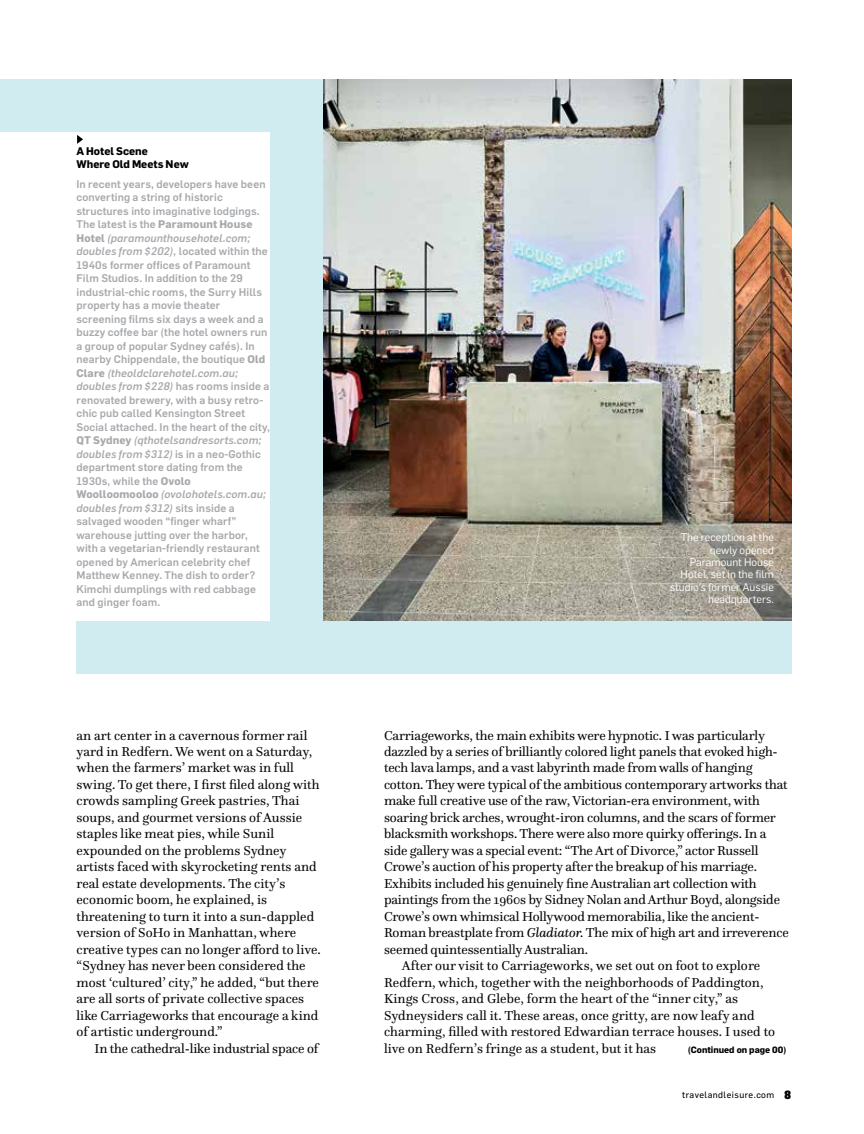
<style>
.page{position:relative;width:864px;height:1134px;background:#fff}
.page>*{position:absolute;margin:0;border:0;box-sizing:border-box;transform-origin:0 0}
.t1{font:13.5px/16.5px "Questa";letter-spacing:-.01em;color:#000}
.t2{font:500 10.8px/13.5px "Flama";letter-spacing:.01em;color:#a7a9ac}
.t3{font:10.8px/12.5px "Flama";color:#fff;text-align:right}
.t4{font:700 10.8px/13.5px "Flama";color:#000}
.t5{font:9px "Flama Basic";letter-spacing:.05em;color:#000}
.t6{font:700 9px "Flama";color:#000}
.s1{font-weight:700}
.s2{font-style:italic}
.s3{font-family:"New Grotesk Square SIX";font-size:12px}
</style>
<div class="page">
<img style="left:323px;top:80px;width:469px;height:541px">
<div style="left:76px;top:621px;width:716px;height:53px;background:#d0ecf0"></div>
<div style="left:0;top:80px;width:322px;height:52px;background:#d0ecf0"></div>
<div style="left:270px;top:81px;width:52px;height:593px;background:#d0ecf0"></div>
<svg style="left:77px;top:135px;width:6px;height:9px"></svg>
<p class="t4" style="left:76px;top:143px;width:114px">A Hotel Scene<br>Where Old Meets New</p>
<p class="t2" style="left:76px;top:176px;width:195px">In recent years, developers have been converting a string of historic structures into imaginative lodgings.<br>The latest is the <span class="s1">Paramount House Hotel</span> <span class="s2">(paramounthousehotel.com; doubles from $202),</span> located within the 1940s former offices of Paramount Film Studios. In addition to the 29 industrial-chic rooms, the Surry Hills property has a movie theater screening films six days a week and a buzzy coffee bar (the hotel owners run a group of popular Sydney cafés). In nearby Chippendale, the boutique <span class="s1">Old Clare</span> <span class="s2">(theoldclarehotel.com.au; doubles from $228)</span> has rooms inside a renovated brewery, with a busy retro&shy;chic pub called Kensington Street Social attached. In the heart of the city, <span class="s1">QT Sydney</span> <span class="s2">(qthotelsandresorts.com; doubles from $312)</span> is in a neo-Gothic department store dating from the 1930s, while the <span class="s1">Ovolo Woolloomooloo</span> <span class="s2">(ovolohotels.com.au; doubles from $312)</span> sits inside a salvaged wooden “finger wharf” warehouse jutting over the harbor, with a vegetarian-friendly restaurant opened by American celebrity chef Matthew Kenney. The dish to order?<br>Kimchi dumplings with red cabbage and ginger foam.</p>
<p class="t3" style="left:670px;top:530px;width:105px">The reception at the newly opened<br>Paramount House<br>Hotel, set in the film studio’s former Aussie headquarters.</p>
<p class="t1" style="left:76px;top:727px;width:246px">an art center in a cavernous former rail yard in Redfern. We went on a Saturday, when the farmers’ market was in full swing. To get there, I first filed along with crowds sampling Greek pastries, Thai soups, and gourmet versions of Aussie staples like meat pies, while Sunil expounded on the problems Sydney artists faced with skyrocketing rents and real estate developments. The city’s economic boom, he explained, is threatening to turn it into a sun-dappled version of SoHo in Manhattan, where creative types can no longer afford to live. “Sydney has never been considered the most ‘cultured’ city,” he added, “but there are all sorts of private collective spaces like Carriageworks that encourage a kind of artistic underground.”</p>
<p class="t1" style="left:94px;top:1040px;width:225px">In the cathedral-like industrial space of</p>
<p class="t6" style="left:688px;top:1043px;width:100px">(Continued on page 00)</p>
<p class="t1" style="left:384px;top:727px;width:383px">Carriageworks, the main exhibits were hypnotic. I was particularly</p>
<p class="t1" style="left:384px;top:743px;width:395px">dazzled by a series of brilliantly colored light panels that evoked high-</p>
<p class="t1" style="left:384px;top:760px;width:370px">tech lava lamps, and a vast labyrinth made from walls of hanging</p>
<p class="t1" style="left:384px;top:776px;width:405px">cotton. They were typical of the ambitious contemporary artworks that</p>
<p class="t1" style="left:384px;top:793px;width:377px">make full creative use of the raw, Victorian-era environment, with</p>
<p class="t1" style="left:384px;top:809px;width:393px">soaring brick arches, wrought-iron columns, and the scars of former</p>
<p class="t1" style="left:384px;top:826px;width:384px">blacksmith workshops. There were also more quirky offerings. In a</p>
<p class="t1" style="left:384px;top:842px;width:376px">side gallery was a special event: “The Art of Divorce,” actor Russell</p>
<p class="t1" style="left:384px;top:859px;width:375px">Crowe’s auction of his property after the breakup of his marriage.</p>
<p class="t1" style="left:384px;top:875px;width:374px">Exhibits included his genuinely fine Australian art collection with</p>
<p class="t1" style="left:384px;top:892px;width:398px">paintings from the 1960s by Sidney Nolan and Arthur Boyd, alongside</p>
<p class="t1" style="left:384px;top:908px;width:377px">Crowe’s own whimsical Hollywood memorabilia, like the ancient-</p>
<p class="t1" style="left:384px;top:925px;width:406px">Roman breastplate from <span class="s2">Gladiator.</span> The mix of high art and irreverence</p>
<p class="t1" style="left:384px;top:941px;width:206px">seemed quintessentially Australian.</p>
<p class="t1" style="left:402px;top:958px;width:360px">After our visit to Carriageworks, we set out on foot to explore</p>
<p class="t1" style="left:384px;top:974px;width:381px">Redfern, which, together with the neighborhoods of Paddington,</p>
<p class="t1" style="left:384px;top:991px;width:356px">Kings Cross, and Glebe, form the heart of the “inner city,” as</p>
<p class="t1" style="left:384px;top:1007px;width:372px">Sydneysiders call it. These areas, once gritty, are now leafy and</p>
<p class="t1" style="left:384px;top:1024px;width:393px">charming, filled with restored Edwardian terrace houses. I used to</p>
<p class="t1" style="left:384px;top:1040px;width:274px">live on Redfern’s fringe as a student, but it has</p>
<p class="t5" style="left:682px;top:1088px;width:110px">travelandleisure.com <span class="s3">8</span></p>
</div>
